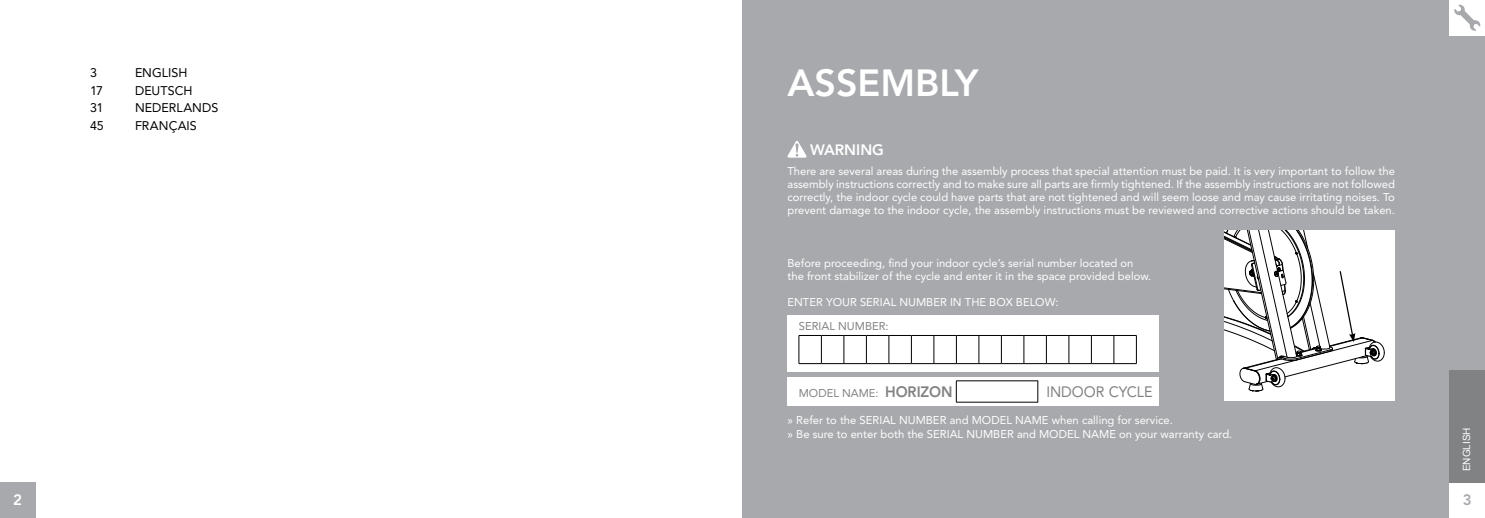
<style>
.page{position:relative;width:1485px;height:518px;background:#fff}
.page>*{position:absolute;margin:0;border:0;box-sizing:border-box;transform-origin:0 0}
.t1{font:800 37.5px "Avenir LT Std";color:#fff}
.t2{font:15px "Avenir LT Std";color:#808284;scale:.96 1}
.t3{font:800 15px "Avenir LT Std";color:#fff}
.t4{font:800 15px "Avenir LT Std";color:#a7a9ac}
.t5{font:12.5px "Avenir LT Std";letter-spacing:.005em;color:#000}
.t6{font:11.25px/13.1px "Avenir LT Std";color:#fff}
.t7{font:11.25px "Avenir LT Std";color:#808284}
.t8{font:10px "Arial Unicode MS";color:#fff}
.s1{font-weight:800;font-size:15px}
</style>
<div class="page">
<div style="left:742px;top:0;width:743px;height:518px;background:#a7a9ac"></div>
<div style="left:1450px;top:0;width:35px;height:35px;background:#fff"></div>
<div style="left:0;top:482px;width:35px;height:36px;background:#a7a9ac"></div>
<div style="left:1450px;top:482px;width:35px;height:36px;background:#fff"></div>
<div style="left:788px;top:315px;width:371px;height:56px;background:#fff"></div>
<svg style="left:799px;top:335px;width:338px;height:29px"></svg>
<div style="left:788px;top:377px;width:371px;height:28px;background:#fff"></div>
<svg style="left:787px;top:141px;width:20px;height:17px"></svg>
<svg style="left:1038px;top:381px;width:1px;height:21px"></svg>
<hr style="left:956px;top:380px;width:82px;height:1px;background:#000">
<svg style="left:956px;top:381px;width:1px;height:21px"></svg>
<hr style="left:956px;top:402px;width:82px;height:1px;background:#000">
<div style="left:1225px;top:230px;width:170px;height:170px;background:#fff"></div>
<svg style="left:1225px;top:230px;width:160px;height:162px"></svg>
<svg style="left:1454px;top:5px;width:26px;height:26px"></svg>
<div style="left:1450px;top:370px;width:35px;height:112px;background:#808284"></div>
<p class="t5" style="left:90px;top:65px;width:8px">3</p>
<p class="t5" style="left:135px;top:65px;width:54px">ENGLISH</p>
<p class="t5" style="left:90px;top:83px;width:15px">17</p>
<p class="t5" style="left:135px;top:83px;width:59px">DEUTSCH</p>
<p class="t5" style="left:90px;top:100px;width:15px">31</p>
<p class="t5" style="left:135px;top:100px;width:85px">NEDERLANDS</p>
<p class="t5" style="left:90px;top:118px;width:15px">45</p>
<p class="t5" style="left:135px;top:118px;width:63px">FRANÇAIS</p>
<h1 class="t1" style="left:788px;top:61px;width:192px">ASSEMBLY</h1>
<h2 class="t3" style="left:810px;top:141px;width:75px">WARNING</h2>
<p class="t6" style="left:788px;top:164px;width:609px;text-align:justify">There are several areas during the assembly process that special attention must be paid. It is very important to follow the assembly instructions correctly and to make sure all parts are firmly tightened. If the assembly instructions are not followed correctly, the indoor cycle could have parts that are not tightened and will seem loose and may cause irritating noises. To prevent damage to the indoor cycle, the assembly instructions must be reviewed and corrective actions should be taken.</p>
<p class="t6" style="left:788px;top:256px;width:365px">Before proceeding, find your indoor cycle’s serial number located on the front stabilizer of the cycle and enter it in the space provided below.</p>
<p class="t6" style="left:788px;top:295px;width:272px">ENTER YOUR SERIAL NUMBER IN THE BOX BELOW:</p>
<p class="t7" style="left:799px;top:320px;width:92px">SERIAL NUMBER:</p>
<p class="t7" style="left:799px;top:386px;width:155px">MODEL NAME: <span class="s1">HORIZON</span></p>
<h2 class="t2" style="left:1046px;top:383px;width:112px">INDOOR CYCLE</h2>
<p class="t6" style="left:788px;top:414px;width:446px">» Refer to the SERIAL NUMBER and MODEL NAME when calling for service.<br>» Be sure to enter both the SERIAL NUMBER and MODEL NAME on your warranty card.</p>
<p class="t8" style="left:1459px;top:471px;width:45px;rotate:-90deg">ENGLISH</p>
<h2 class="t3" style="left:13px;top:490px;width:10px">2</h2>
<h2 class="t4" style="left:1463px;top:490px;width:10px">3</h2>
</div>
